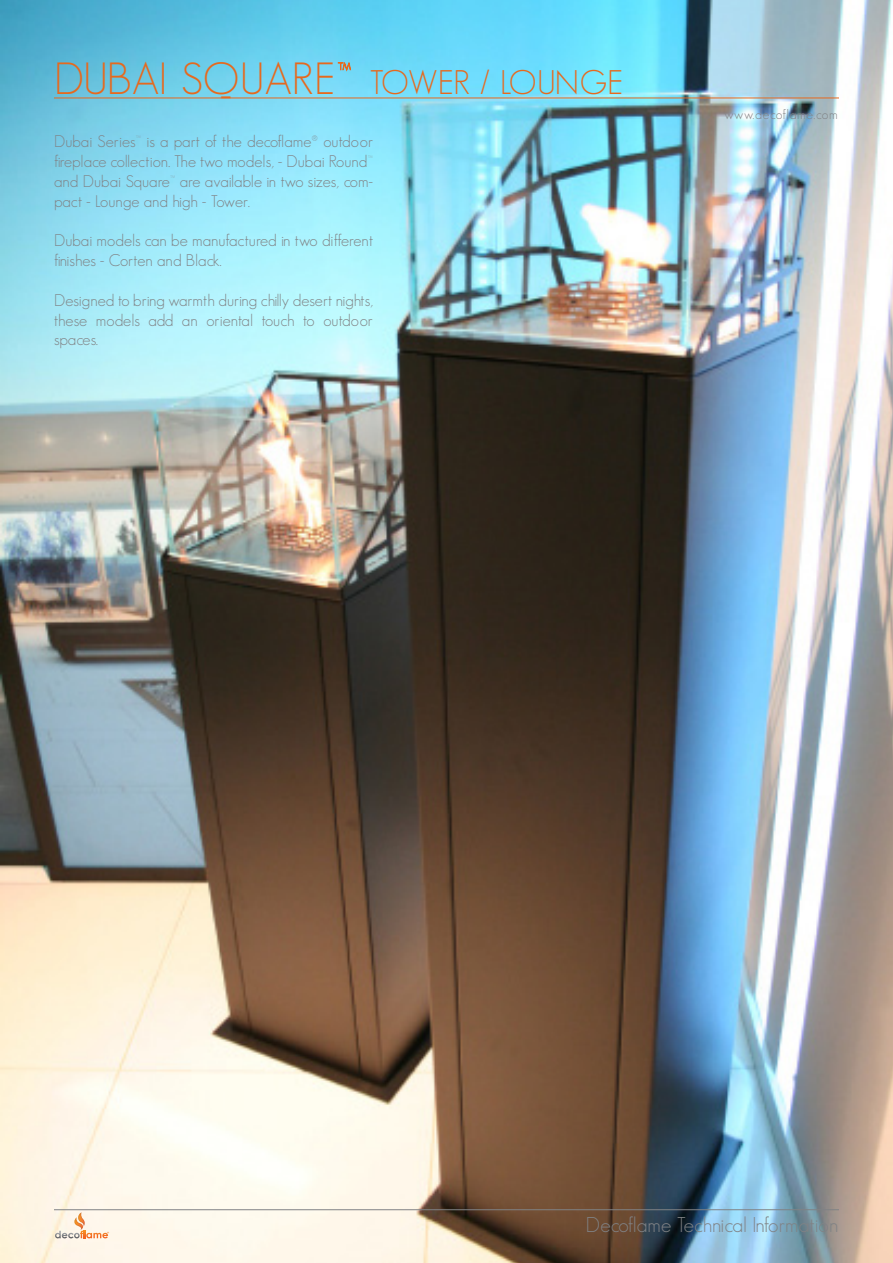
<style>
.page{position:relative;width:893px;height:1263px;background:#fff}
.page>*{position:absolute;margin:0;border:0;box-sizing:border-box;transform-origin:0 0}
.Overskrift{font:300 44.1px "Geosans";letter-spacing:-.015em;color:#e6691e}
.Overskrift-2{font:300 33.45px "Geosans";letter-spacing:-.015em;color:#e6691e}
.Geosans{font:300 21px "Geosans";color:#808285}
.Geosans-2{font:300 16.5px/19.8px "Geosans";color:#808285;text-align:justify}
.Brødtekst{font:300 13.5px "Geosans";letter-spacing:.05em;color:#808285}
.t1{font:700 4.65px "Rockwell";color:#f47623}
</style>
<div class="page">
<img style="left:0;top:0;width:893px;height:1263px">
<hr style="left:54px;top:1209px;width:785px;height:1px;background:#808285">
<svg style="left:55px;top:1212px;width:53px;height:26px"></svg>
<hr style="left:54px;top:98px;width:785px;height:1px;background:#e6691e">
<svg style="left:338px;top:60px;width:13px;height:12px"></svg>
<p class="Overskrift" style="left:54px;top:54px;width:299px">DUBAI SQUARE™</p>
<p class="Overskrift-2" style="left:369px;top:64px;width:255px">TOWER / LOUNGE</p>
<p class="Geosans-2" style="left:54px;top:132px;width:321px">Dubai Series™ is a part of the decoflame® outdoor fireplace collection. The two models, - Dubai Round™ and Dubai Square™ are available in two sizes, com&shy;pact - Lounge and high - Tower.</p>
<p class="Geosans-2" style="left:54px;top:231px;width:321px">Dubai models can be manufactured in two different finishes - Corten and Black.</p>
<p class="Geosans-2" style="left:54px;top:290px;width:321px">Designed to bring warmth during chilly desert nights, these models add an oriental touch to outdoor spaces.</p>
<p class="Brødtekst" style="left:724px;top:107px;width:115px">www.decoflame.com</p>
<p class="t1" style="left:107px;top:1231px;width:3px">®</p>
<p class="Geosans" style="left:586px;top:1213px;width:254px">Decoflame Technical Information</p>
</div>
